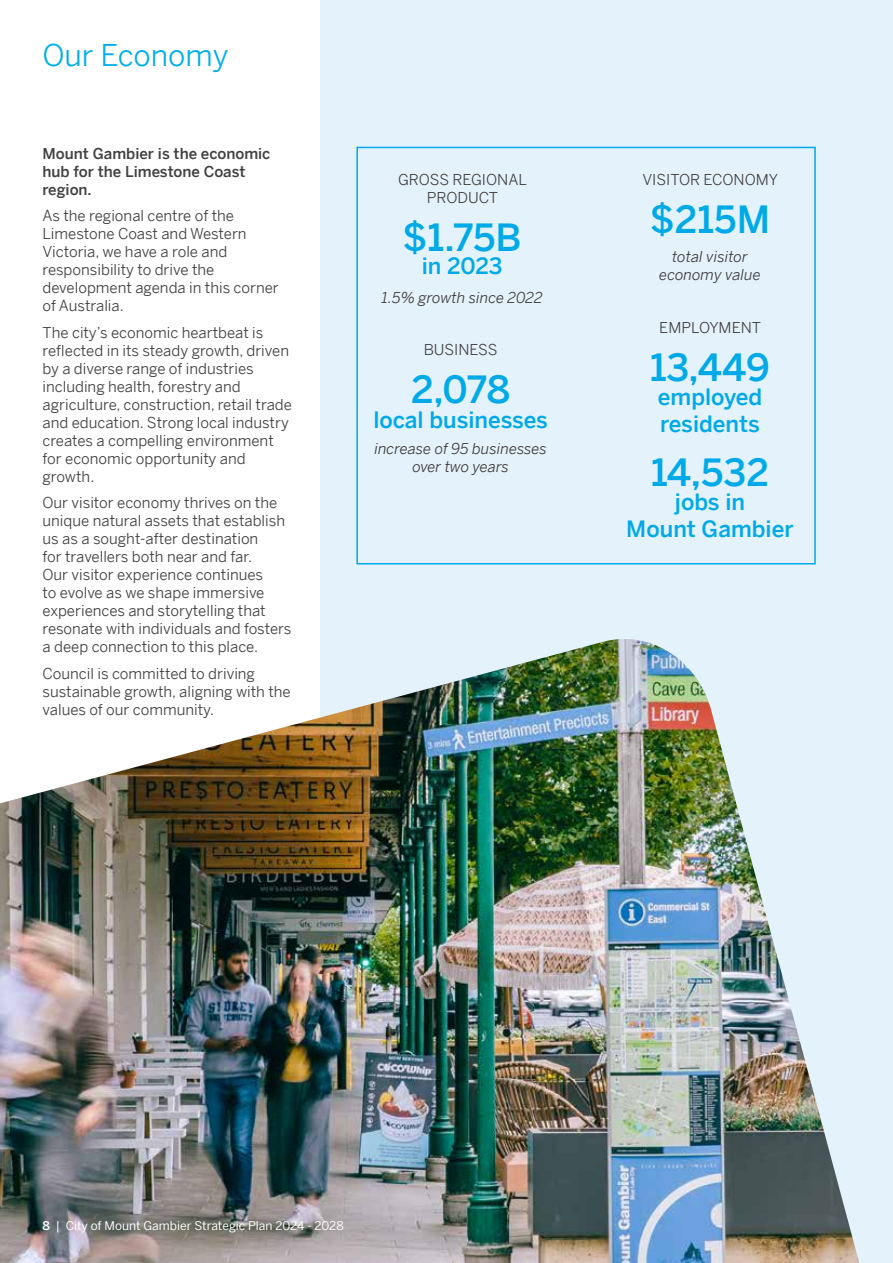
<style>
.page{position:relative;width:893px;height:1263px;background:#fff}
.page>*{position:absolute;margin:0;border:0;box-sizing:border-box;transform-origin:0 0}
.t1{font:500 37.5px "Benton Sans";color:#00a9e7}
.t2{font:30px "Benton Sans";letter-spacing:-.005em;color:#00afe9}
.t3{font:500 22.5px/27px "Benton Sans";color:#00a9e7}
.t4{font:15px/18px "Benton Sans";color:#414042}
.t5{font:italic 15px/18px "Benton Sans";color:#414042;text-align:center}
.t6{font:500 15px/18px "Benton Sans";color:#414042}
.t7{font:12px "Benton Sans";color:#fff}
.s1{font-weight:500}
</style>
<div class="page">
<div style="left:320px;top:0;width:573px;height:1263px;background:#e4f2fb"></div>
<img style="left:0;top:639px;width:859px;height:624px">
<div style="left:356px;top:147px;width:460px;height:417px;border:2px solid #00a9e7"></div>
<h2 class="t2" style="left:43px;top:37px;width:187px">Our Economy</h2>
<p class="t6" style="left:43px;top:144px;width:229px">Mount Gambier is the economic hub for the Limestone Coast region.</p>
<p class="t4" style="left:43px;top:207px;width:238px">As the regional centre of the<br>Limestone Coast and Western<br>Victoria, we have a role and responsibility to drive the development agenda in this corner of Australia.</p>
<p class="t4" style="left:43px;top:323px;width:251px">The city’s economic heartbeat is reflected in its steady growth, driven by a diverse range of industries including health, forestry and agriculture, construction, retail trade and education. Strong local industry creates a compelling environment for economic opportunity and growth.</p>
<p class="t4" style="left:43px;top:494px;width:250px">Our visitor economy thrives on the unique natural assets that establish us as a sought-after destination<br>for travellers both near and far.<br>Our visitor experience continues<br>to evolve as we shape immersive experiences and storytelling that resonate with individuals and fosters a deep connection to this place.</p>
<p class="t4" style="left:43px;top:664px;width:250px">Council is committed to driving sustainable growth, aligning with the values of our community.</p>
<p class="t4" style="left:398px;top:170px;width:130px;text-align:center">GROSS REGIONAL<br>PRODUCT</p>
<p class="t4" style="left:642px;top:170px;width:137px">VISITOR ECONOMY</p>
<h1 class="t1" style="left:650px;top:196px;width:122px">$215M</h1>
<h1 class="t1" style="left:403px;top:214px;width:121px">$1.75B</h1>
<p class="t5" style="left:659px;top:248px;width:103px">total visitor economy value</p>
<h3 class="t3" style="left:422px;top:253px;width:82px">in 2023</h3>
<p class="t5" style="left:382px;top:288px;width:163px">1.5% growth since 2022</p>
<p class="t4" style="left:424px;top:341px;width:75px">BUSINESS</p>
<h1 class="t1" style="left:411px;top:367px;width:101px">2,078</h1>
<h3 class="t3" style="left:373px;top:406px;width:176px">local businesses</h3>
<p class="t5" style="left:374px;top:439px;width:174px">increase of 95 businesses over two years</p>
<p class="t4" style="left:659px;top:318px;width:103px">EMPLOYMENT</p>
<h1 class="t1" style="left:650px;top:344px;width:121px">13,449</h1>
<h3 class="t3" style="left:658px;top:384px;width:106px">employed residents</h3>
<h1 class="t1" style="left:651px;top:449px;width:120px">14,532</h1>
<h3 class="t3" style="left:626px;top:489px;width:169px;text-align:center">jobs in<br>Mount Gambier</h3>
<p class="t7" style="left:43px;top:1218px;width:303px"><span class="s1">8</span> | City of Mount Gambier Strategic Plan 2024 - 2028</p>
</div>
